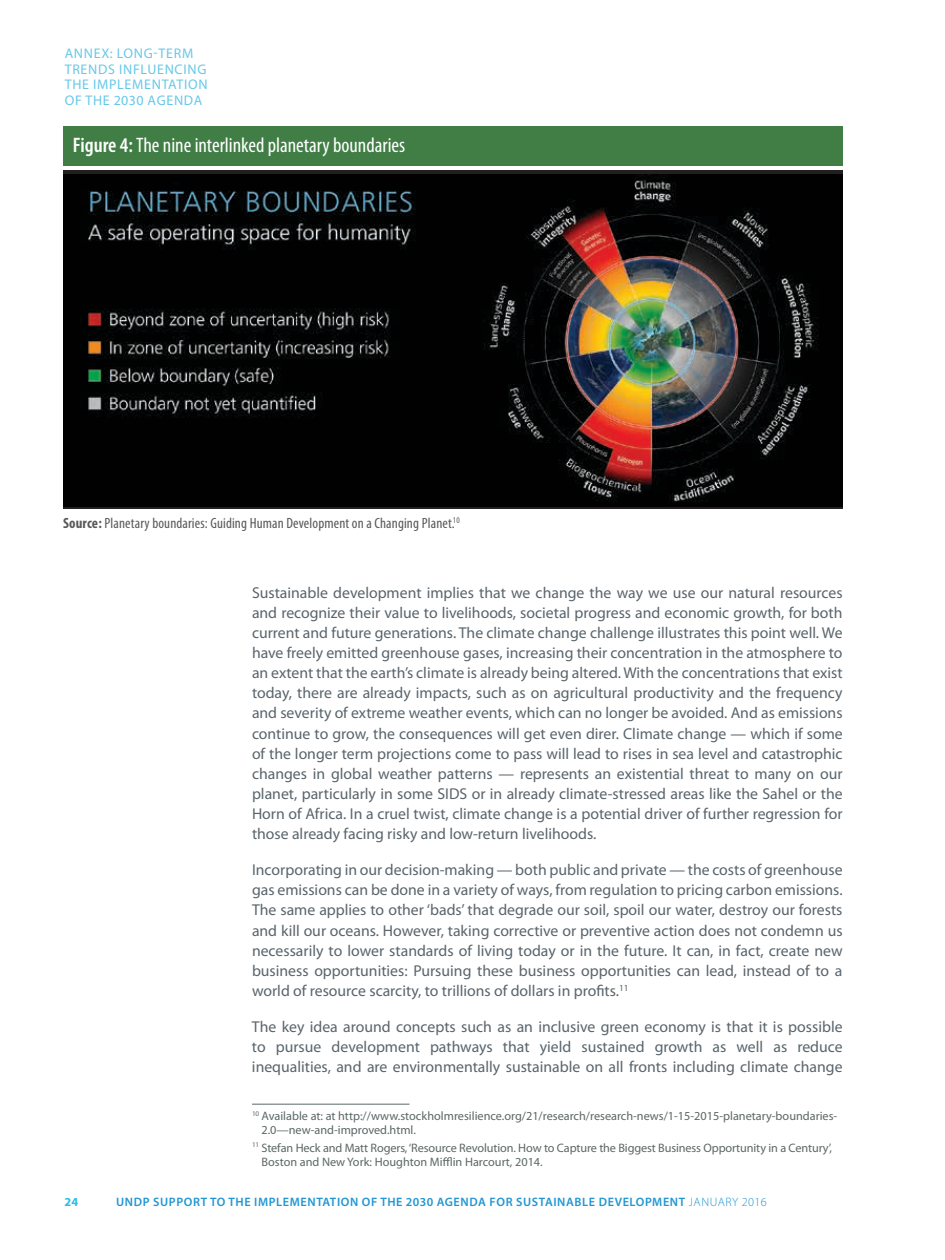
<style>
.page{position:relative;width:945px;height:1260px;background:#fff}
.page>*{position:absolute;margin:0;border:0;box-sizing:border-box;transform-origin:0 0}
.t1{font:condensed 21px "Myriad Pro";color:#fff}
.t2{font:15.75px/20.1px "Myriad Pro";color:#59646b;text-align:justify}
.t3{font:condensed 14.88px "Myriad Pro";letter-spacing:.01em;color:#58595b}
.t4{font:14px/15.8px "Myriad Pro";letter-spacing:.05em;color:#68c8e8}
.t5{font:12.25px/14px "Myriad Pro";color:#5b6866}
.t6{font:600 12.25px "Myriad Pro";letter-spacing:.05em;color:#2096d3}
.t7{font:700 12.25px "Myriad Pro";color:#29bee4}
.s1{font-weight:600}
.s2{font-weight:700}
.s3{font-weight:300}
</style>
<div class="page">
<img style="left:63px;top:174px;width:780px;height:333px">
<div style="left:63px;top:126px;width:780px;height:40px;background:#417e45"></div>
<hr style="left:252px;top:1104px;width:158px;height:1px;background:#5b6866">
<p class="t4" style="left:65px;top:45px;width:145px">ANNEX: LONG-TERM<br>TRENDS INFLUENCING<br>THE IMPLEMENTATION<br>OF THE 2030 AGENDA</p>
<h1 class="t1" style="left:73px;top:132px;width:334px"><span class="s1">Figure 4:</span> The nine interlinked planetary boundaries</h1>
<p class="t3" style="left:63px;top:514px;width:398px"><span class="s2">Source:</span> Planetary boundaries: Guiding Human Development on a Changing Planet.<sup>10</sup></p>
<p class="t2" style="left:252px;top:582px;width:592px">Sustainable development implies that we change the way we use our natural resources and recognize their value to livelihoods, societal progress and economic growth, for both current and future generations. The climate change challenge illustrates this point well. We have freely emitted greenhouse gases, increasing their concentration in the atmosphere to an extent that the earth’s climate is already being altered. With the concentrations that exist today, there are already impacts, such as on agricultural productivity and the frequency and severity of extreme weather events, which can no longer be avoided. And as emissions continue to grow, the consequences will get even direr. Climate change — which if some of the longer term projections come to pass will lead to rises in sea level and catastrophic changes in global weather patterns — represents an existential threat to many on our planet, particularly in some SIDS or in already climate-stressed areas like the Sahel or the Horn of Africa. In a cruel twist, climate change is a potential driver of further regression for those already facing risky and low-return livelihoods.</p>
<p class="t2" style="left:252px;top:860px;width:592px">Incorporating in our decision-making — both public and private — the costs of greenhouse gas emissions can be done in a variety of ways, from regulation to pricing carbon emissions.<br>The same applies to other ‘bads’ that degrade our soil, spoil our water, destroy our forests and kill our oceans. However, taking corrective or preventive action does not condemn us necessarily to lower standards of living today or in the future. It can, in fact, create new business opportunities: Pursuing these business opportunities can lead, instead of to a world of resource scarcity, to trillions of dollars in profits.<sup>11</sup></p>
<p class="t2" style="left:252px;top:1016px;width:592px">The key idea around concepts such as an inclusive green economy is that it is possible to pursue development pathways that yield sustained growth as well as reduce inequalities, and are environmentally sustainable on all fronts including climate change</p>
<p class="t5" style="left:261px;top:1109px;width:577px;text-indent:-9px"><sup>10</sup> Available at: at http://www.stockholmresilience.org/21/research/research-news/1-15-2015-planetary-boundaries-<br>2.0—new-and-improved.html.</p>
<p class="t5" style="left:261px;top:1140px;width:572px;text-indent:-9px"><sup>11</sup> Stefan Heck and Matt Rogers, ‘Resource Revolution. How to Capture the Biggest Business Opportunity in a Century’,<br>Boston and New York: Houghton Mifflin Harcourt, 2014.</p>
<p class="t7" style="left:65px;top:1194px;width:15px">24</p>
<p class="t6" style="left:116px;top:1194px;width:652px">UNDP SUPPORT TO THE IMPLEMENTATION OF THE 2030 AGENDA FOR SUSTAINABLE DEVELOPMENT <span class="s3">JANUARY 2016</span></p>
</div>
